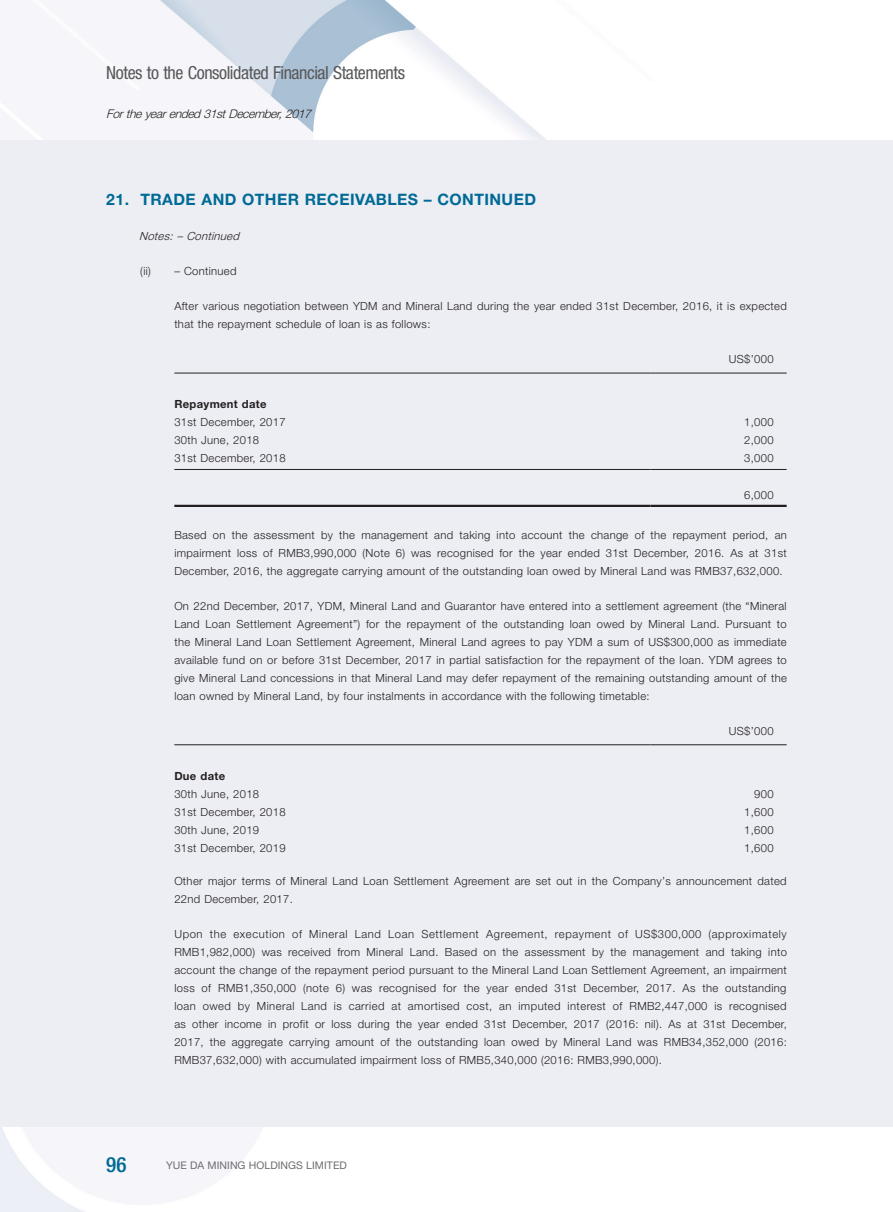
<style>
.page{position:relative;width:893px;height:1212px;background:#fff}
.page>*{position:absolute;margin:0;border:0;box-sizing:border-box;transform-origin:0 0}
.t1{font:500 condensed 21px "Helvetica Neue LT Std";color:#006a95}
.t2{font:condensed 18px "Helvetica Neue LT Std";letter-spacing:-.025em;color:#57585a}
.t3{font:700 15.75px "Helvetica Neue LT Std";letter-spacing:.03em;color:#006a95}
.t4{font:italic 300 12px "Helvetica Neue LT Std";color:#231f20}
.t5{font:300 11.25px/18px "Helvetica Neue LT Std";letter-spacing:.03em;color:#231f20;text-align:justify}
.t6{font:700 11.25px "Helvetica Neue LT Std";letter-spacing:.03em;color:#231f20}
.t7{font:italic 300 11.25px "Helvetica Neue LT Std";color:#231f20}
.t8{font:10.5px "Helvetica Neue LT Std";letter-spacing:.005em;color:#6c6d70}
</style>
<div class="page">
<img style="left:0;top:0;width:546px;height:1212px">
<div style="left:0;top:140px;width:893px;height:987px;background:#eceef4"></div>
<hr style="left:174px;top:373px;width:477px;height:1px;background:#231f20">
<hr style="left:651px;top:373px;width:136px;height:1px;background:#231f20">
<hr style="left:174px;top:469px;width:477px;height:1px;background:#231f20">
<hr style="left:651px;top:469px;width:136px;height:1px;background:#231f20">
<hr style="left:174px;top:505px;width:477px;height:2px;background:#231f20">
<hr style="left:651px;top:505px;width:136px;height:2px;background:#231f20">
<hr style="left:174px;top:744px;width:477px;height:1px;background:#231f20">
<hr style="left:651px;top:744px;width:136px;height:1px;background:#231f20">
<h2 class="t2" style="left:106px;top:63px;width:300px">Notes to the Consolidated Financial Statements</h2>
<p class="t4" style="left:106px;top:106px;width:210px">Fortheyearended31stDecember,2017</p>
<h3 class="t3" style="left:106px;top:190px;width:431px">21. TRADE AND OTHER RECEIVABLES – CONTINUED</h3>
<p class="t7" style="left:139px;top:230px;width:105px">Notes:–Continued</p>
<p class="t5" style="left:140px;top:262px;width:12px">(ii)</p>
<p class="t5" style="left:174px;top:262px;width:64px">– Continued</p>
<p class="t5" style="left:174px;top:297px;width:614px">After various negotiation between YDM and Mineral Land during the year ended 31st December, 2016, it is expected that the repayment schedule of loan is as follows:</p>
<p class="t5" style="left:729px;top:350px;width:46px">US$’000</p>
<p class="t6" style="left:174px;top:397px;width:94px">Repayment date</p>
<p class="t5" style="left:174px;top:413px;width:113px">31st December, 2017</p>
<p class="t5" style="left:744px;top:413px;width:31px">1,000</p>
<p class="t5" style="left:174px;top:431px;width:86px">30th June, 2018</p>
<p class="t5" style="left:744px;top:431px;width:31px">2,000</p>
<p class="t5" style="left:174px;top:449px;width:113px">31st December, 2018</p>
<p class="t5" style="left:744px;top:449px;width:31px">3,000</p>
<p class="t5" style="left:744px;top:486px;width:31px">6,000</p>
<p class="t5" style="left:174px;top:526px;width:614px">Based on the assessment by the management and taking into account the change of the repayment period, an impairment loss of RMB3,990,000 (Note 6) was recognised for the year ended 31st December, 2016. As at 31st December, 2016, the aggregate carrying amount of the outstanding loan owed by Mineral Land was RMB37,632,000.</p>
<p class="t5" style="left:174px;top:597px;width:614px">On 22nd December, 2017, YDM, Mineral Land and Guarantor have entered into a settlement agreement (the “Mineral Land Loan Settlement Agreement”) for the repayment of the outstanding loan owed by Mineral Land. Pursuant to the Mineral Land Loan Settlement Agreement, Mineral Land agrees to pay YDM a sum of US$300,000 as immediate available fund on or before 31st December, 2017 in partial satisfaction for the repayment of the loan. YDM agrees to give Mineral Land concessions in that Mineral Land may defer repayment of the remaining outstanding amount of the loan owned by Mineral Land, by four instalments in accordance with the following timetable:</p>
<p class="t5" style="left:729px;top:722px;width:46px">US$’000</p>
<p class="t6" style="left:174px;top:769px;width:52px">Due date</p>
<p class="t5" style="left:174px;top:784px;width:86px">30th June, 2018</p>
<p class="t5" style="left:754px;top:784px;width:21px">900</p>
<p class="t5" style="left:174px;top:802px;width:113px">31st December, 2018</p>
<p class="t5" style="left:744px;top:802px;width:31px">1,600</p>
<p class="t5" style="left:174px;top:820px;width:86px">30th June, 2019</p>
<p class="t5" style="left:744px;top:820px;width:31px">1,600</p>
<p class="t5" style="left:174px;top:838px;width:113px">31st December, 2019</p>
<p class="t5" style="left:744px;top:838px;width:31px">1,600</p>
<p class="t5" style="left:174px;top:872px;width:614px">Other major terms of Mineral Land Loan Settlement Agreement are set out in the Company’s announcement dated<br>22nd December, 2017.</p>
<p class="t5" style="left:174px;top:925px;width:614px">Upon the execution of Mineral Land Loan Settlement Agreement, repayment of US$300,000 (approximately RMB1,982,000) was received from Mineral Land. Based on the assessment by the management and taking into account the change of the repayment period pursuant to the Mineral Land Loan Settlement Agreement, an impairment loss of RMB1,350,000 (note 6) was recognised for the year ended 31st December, 2017. As the outstanding loan owed by Mineral Land is carried at amortised cost, an imputed interest of RMB2,447,000 is recognised as other income in profit or loss during the year ended 31st December, 2017 (2016: nil). As at 31st December, 2017, the aggregate carrying amount of the outstanding loan owed by Mineral Land was RMB34,352,000 (2016:<br>RMB37,632,000) with accumulated impairment loss of RMB5,340,000 (2016: RMB3,990,000).</p>
<h1 class="t1" style="left:106px;top:1152px;width:22px">96</h1>
<p class="t8" style="left:166px;top:1158px;width:182px">YUE DA MINING HOLDINGS LIMITED</p>
</div>
